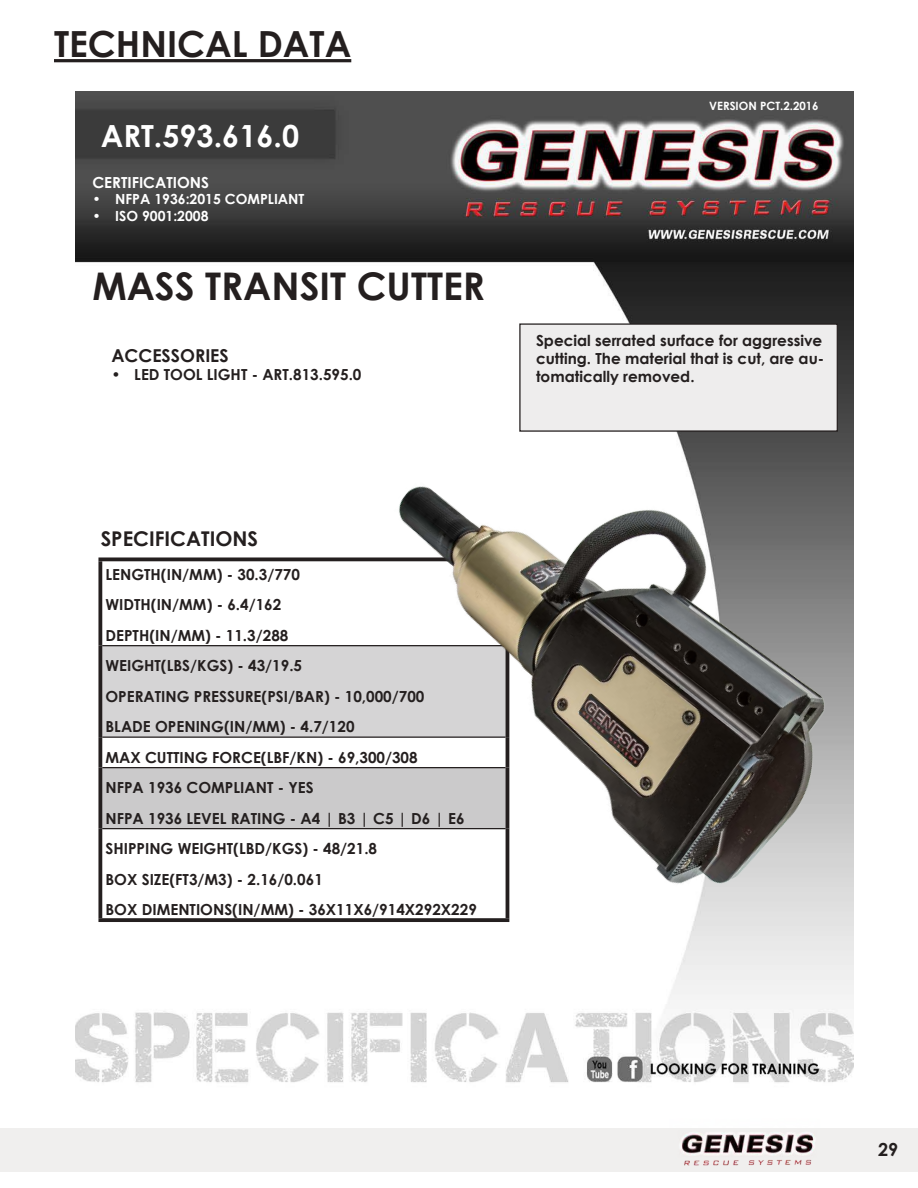
<style>
.page{position:relative;width:918px;height:1188px;background:#fff}
.page>*{position:absolute;margin:0;border:0;box-sizing:border-box;transform-origin:0 0}
.t1{font:700 38.1px "Century Gothic";color:#241f1f}
.t2{font:700 36px "Century Gothic";color:#241f1f}
.t3{font:700 30.45px "Century Gothic";color:#fff}
.t4{font:700 20.4px "Century Gothic";color:#241f1f}
.t5{font:700 18px "Century Gothic";color:#241f1f}
.t6{font:700 17.85px "Century Gothic";color:#241f1f}
.t7{font:700 15.3px/30.5px "Century Gothic";color:#241f1f}
.t8{font:700 15.3px "Century Gothic";color:#fff}
.t9{font:700 13.95px "Century Gothic";color:#fff}
.t10{font:700 11.4px "Century Gothic";color:#fff}
</style>
<div class="page">
<div style="left:0;top:1128px;width:918px;height:43px;background:#f0efee"></div>
<img style="left:670px;top:1132px;width:153px;height:40px">
<hr style="left:54px;top:59px;width:297px;height:3px;background:#241f1f">
<img style="left:76px;top:92px;width:777px;height:991px">
<div style="left:100px;top:646px;width:407px;height:91px;background:#d5d4d5"></div>
<div style="left:100px;top:768px;width:407px;height:61px;background:#cbcacb"></div>
<hr style="left:102px;top:645px;width:404px;height:1px;background:#241f1f">
<hr style="left:102px;top:737px;width:404px;height:1px;background:#241f1f">
<hr style="left:102px;top:767px;width:404px;height:1px;background:#241f1f">
<hr style="left:102px;top:828px;width:404px;height:1px;background:#241f1f">
<svg style="left:98px;top:557px;width:117px;height:4px"></svg>
<svg style="left:98px;top:561px;width:4px;height:85px"></svg>
<svg style="left:98px;top:646px;width:4px;height:91px"></svg>
<svg style="left:98px;top:737px;width:4px;height:31px"></svg>
<svg style="left:98px;top:768px;width:4px;height:61px"></svg>
<svg style="left:98px;top:829px;width:4px;height:89px"></svg>
<svg style="left:98px;top:918px;width:117px;height:4px"></svg>
<img style="left:215px;top:286px;width:638px;height:754px">
<h2 class="t2" style="left:54px;top:21px;width:299px">TECHNICAL DATA</h2>
<h3 class="t3" style="left:101px;top:116px;width:200px">ART.593.616.0</h3>
<p class="t8" style="left:92px;top:172px;width:118px">CERTIFICATIONS</p>
<p class="t9" style="left:92px;top:190px;width:214px">• NFPA 1936:2015 COMPLIANT</p>
<p class="t9" style="left:92px;top:207px;width:118px">• ISO 9001:2008</p>
<h1 class="t1" style="left:92px;top:262px;width:394px">MASS TRANSIT CUTTER</h1>
<p class="t6" style="left:111px;top:344px;width:119px">ACCESSORIES</p>
<p class="t7" style="left:111px;top:359px;width:252px">• LED TOOL LIGHT - ART.813.595.0</p>
<p class="t10" style="left:709px;top:99px;width:111px">VERSION PCT.2.2016</p>
<p class="t7" style="left:536px;top:330px;width:290px;line-height:18.3px;text-align:justify">Special serrated surface for aggressive cutting. The material that is cut, are au&shy;tomatically removed.</p>
<h3 class="t4" style="left:101px;top:526px;width:159px">SPECIFICATIONS</h3>
<p class="t7" style="left:105px;top:558px;width:373px">LENGTH(IN/MM) - 30.3/770<br>WIDTH(IN/MM) - 6.4/162<br>DEPTH(IN/MM) - 11.3/288<br>WEIGHT(LBS/KGS) - 43/19.5<br>OPERATING PRESSURE(PSI/BAR) - 10,000/700<br>BLADE OPENING(IN/MM) - 4.7/120<br>MAX CUTTING FORCE(LBF/KN) - 69,300/308<br>NFPA 1936 COMPLIANT - YES<br>NFPA 1936 LEVEL RATING - A4 | B3 | C5 | D6 | E6<br>SHIPPING WEIGHT(LBD/KGS) - 48/21.8<br>BOX SIZE(FT3/M3) - 2.16/0.061<br>BOX DIMENTIONS(IN/MM) - 36X11X6/914X292X229</p>
<p class="t5" style="left:878px;top:1138px;width:22px">29</p>
</div>
